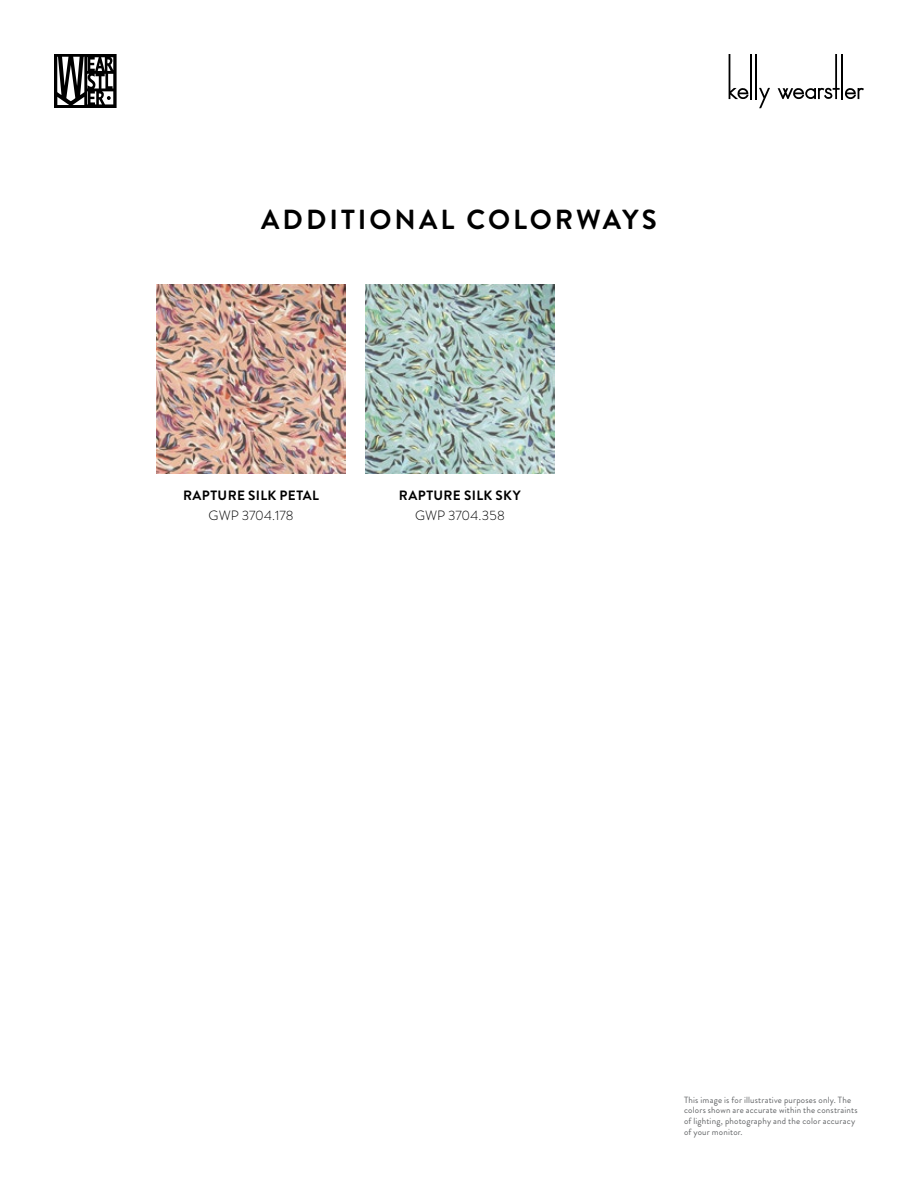
<style>
.page{position:relative;width:918px;height:1188px;background:#fff}
.page>*{position:absolute;margin:0;border:0;box-sizing:border-box;transform-origin:0 0}
.t1{font:700 27.6px "Brandon Grotesque";letter-spacing:.11em;color:#000}
.t2{font:700 13.5px "Brandon Grotesque";letter-spacing:.025em;color:#000}
.t3{font:300 13.5px "Brandon Grotesque";color:#000}
.t4{font:9px/10.8px "Brandon Grotesque";letter-spacing:.02em;color:#626466}
</style>
<div class="page">
<svg style="left:54px;top:54px;width:63px;height:54px"></svg>
<hr style="left:750px;top:54px;width:2px;height:45px;background:#000">
<hr style="left:755px;top:54px;width:2px;height:45px;background:#000">
<svg style="left:759px;top:88px;width:11px;height:20px"></svg>
<svg style="left:778px;top:54px;width:86px;height:45px"></svg>
<svg style="left:729px;top:54px;width:20px;height:45px"></svg>
<img style="left:365px;top:284px;width:189px;height:189px">
<img style="left:157px;top:284px;width:189px;height:189px">
<h1 class="t1" style="left:261px;top:201px;width:397px">ADDITIONAL COLORWAYS</h1>
<h2 class="t2" style="left:183px;top:485px;width:137px">RAPTURE SILK PETAL</h2>
<h2 class="t3" style="left:209px;top:506px;width:86px">GWP 3704.178</h2>
<h2 class="t2" style="left:399px;top:485px;width:123px">RAPTURE SILK SKY</h2>
<h2 class="t3" style="left:415px;top:506px;width:91px">GWP 3704.358</h2>
<p class="t4" style="left:684px;top:1094px;width:175px">This image is for illustrative purposes only. The colors shown are accurate within the constraints of lighting, photography and the color accuracy of your monitor.</p>
</div>
